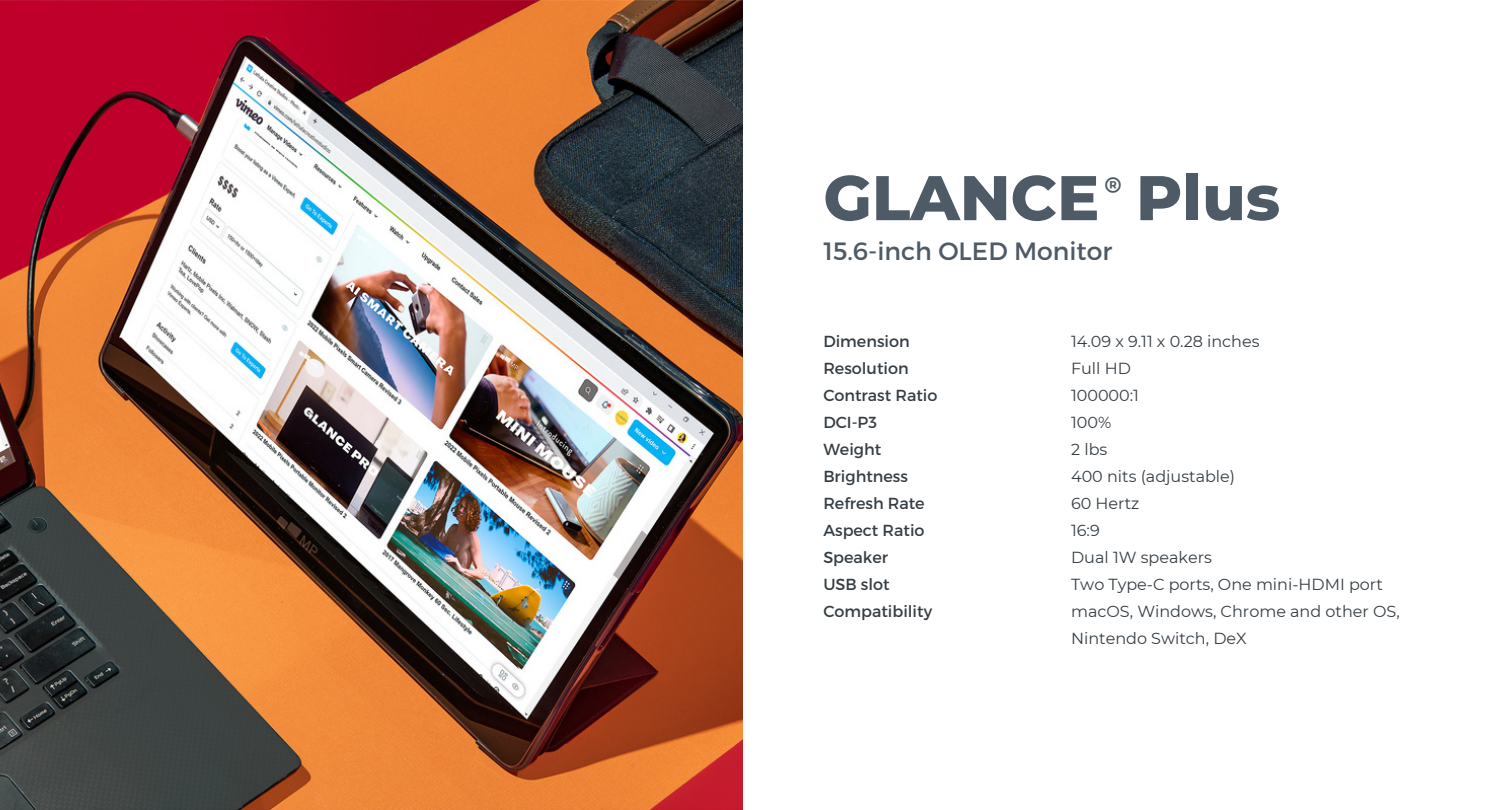
<style>
.page{position:relative;width:1485px;height:810px;background:#fff}
.page>*{position:absolute;margin:0;border:0;box-sizing:border-box;transform-origin:0 0}
.t1{font:800 63px "Montserrat";color:#4e5a65}
.t2{font:25px "Montserrat";color:#4e5a65}
.t3{font:700 23px "Montserrat";color:#4e5a65}
.t4{font:16px/27px "Montserrat";color:#353e45}
</style>
<div class="page">
<img style="left:0;top:0;width:742px;height:810px">
<p class="t1" style="left:823px;top:159px;width:458px">GLANCE Plus</p>
<p class="t3" style="left:1105px;top:170px;width:18px">®</p>
<p class="t2" style="left:823px;top:234px;width:290px">15.6-inch OLED Monitor</p>
<p class="t4" style="left:823px;top:327px;width:88px">Dimension</p>
<p class="t4" style="left:823px;top:354px;width:87px">Resolution</p>
<p class="t4" style="left:823px;top:381px;width:116px">Contrast Ratio</p>
<p class="t4" style="left:823px;top:408px;width:55px">DCI-P3</p>
<p class="t4" style="left:823px;top:435px;width:59px">Weight</p>
<p class="t4" style="left:823px;top:462px;width:86px">Brightness</p>
<p class="t4" style="left:823px;top:489px;width:103px">Refresh Rate</p>
<p class="t4" style="left:823px;top:516px;width:103px">Aspect Ratio</p>
<p class="t4" style="left:823px;top:543px;width:66px">Speaker</p>
<p class="t4" style="left:823px;top:570px;width:68px">USB slot</p>
<p class="t4" style="left:823px;top:597px;width:110px">Compatibility</p>
<p class="t4" style="left:1071px;top:328px;width:190px">14.09 x 9.11 x 0.28 inches</p>
<p class="t4" style="left:1071px;top:355px;width:61px">Full HD</p>
<p class="t4" style="left:1071px;top:382px;width:69px">100000:1</p>
<p class="t4" style="left:1071px;top:409px;width:42px">100%</p>
<p class="t4" style="left:1071px;top:436px;width:38px">2 lbs</p>
<p class="t4" style="left:1071px;top:463px;width:166px">400 nits (adjustable)</p>
<p class="t4" style="left:1071px;top:490px;width:70px">60 Hertz</p>
<p class="t4" style="left:1071px;top:517px;width:30px">16:9</p>
<p class="t4" style="left:1071px;top:544px;width:142px">Dual 1W speakers</p>
<p class="t4" style="left:1071px;top:571px;width:313px">Two Type-C ports, One mini-HDMI port</p>
<p class="t4" style="left:1071px;top:598px;width:330px">macOS, Windows, Chrome and other OS,<br>Nintendo Switch, DeX</p>
</div>
